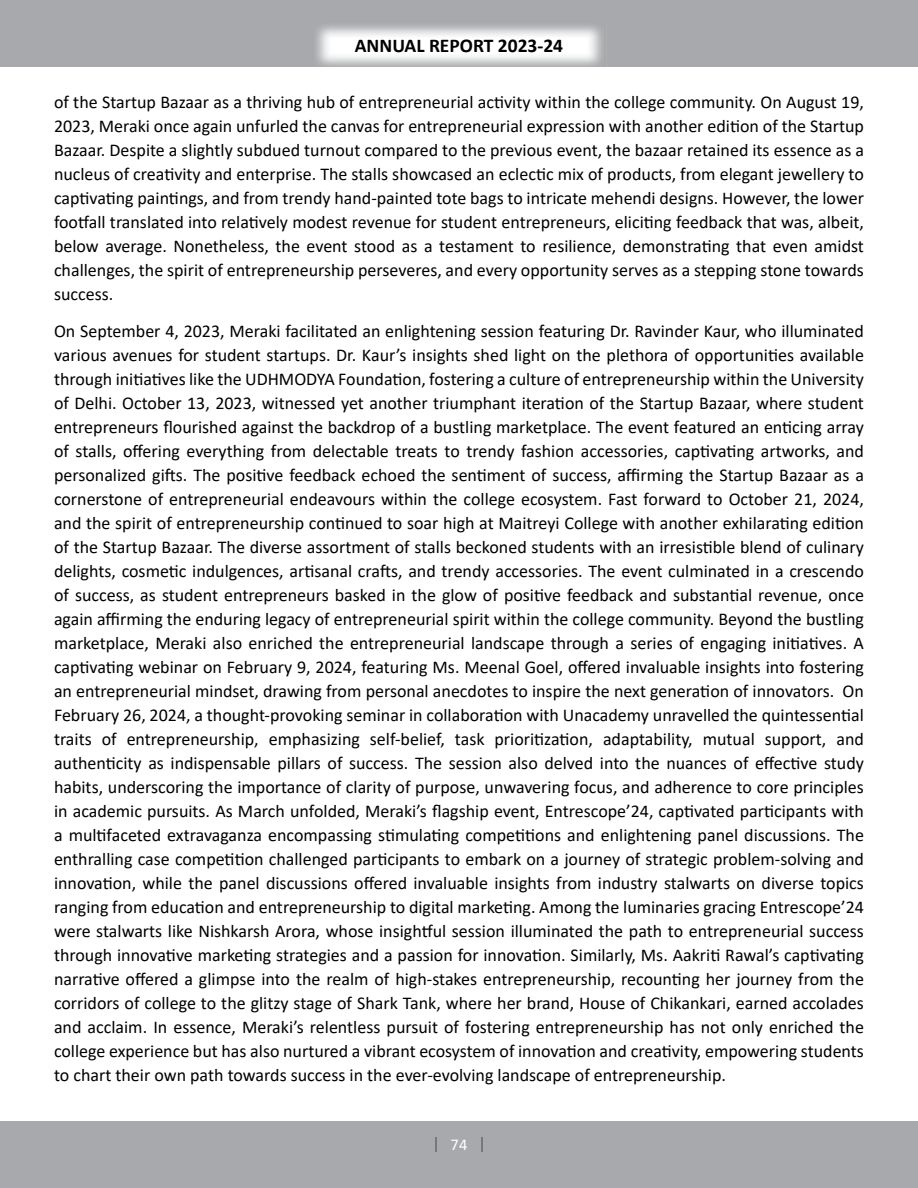
<style>
.page{position:relative;width:918px;height:1188px;background:#fff}
.page>*{position:absolute;margin:0;border:0;box-sizing:border-box;transform-origin:0 0}
.t1{font:700 19.5px "Calibri";color:#000}
.t2{font:18px/24px "Calibri";color:#000;text-align:justify}
.t3{font:16.5px "Calibri";color:#fff}
</style>
<div class="page">
<div style="left:0;top:0;width:918px;height:67px;background:#a7a9ac"></div>
<div style="left:0;top:1121px;width:918px;height:67px;background:#a7a9ac"></div>
<img style="left:316px;top:26px;width:286px;height:40px">
<svg style="left:435px;top:1137px;width:2px;height:15px"></svg>
<svg style="left:481px;top:1137px;width:2px;height:15px"></svg>
<p class="t1" style="left:355px;top:33px;width:210px">ANNUAL REPORT 2023-24</p>
<p class="t2" style="left:54px;top:90px;width:812px">of the Startup Bazaar as a thriving hub of entrepreneurial activity within the college community. On August 19, 2023, Meraki once again unfurled the canvas for entrepreneurial expression with another edition of the Startup Bazaar. Despite a slightly subdued turnout compared to the previous event, the bazaar retained its essence as a nucleus of creativity and enterprise. The stalls showcased an eclectic mix of products, from elegant jewellery to captivating paintings, and from trendy hand-painted tote bags to intricate mehendi designs. However, the lower footfall translated into relatively modest revenue for student entrepreneurs, eliciting feedback that was, albeit, below average. Nonetheless, the event stood as a testament to resilience, demonstrating that even amidst challenges, the spirit of entrepreneurship perseveres, and every opportunity serves as a stepping stone towards success.</p>
<p class="t2" style="left:54px;top:319px;width:812px">On September 4, 2023, Meraki facilitated an enlightening session featuring Dr. Ravinder Kaur, who illuminated various avenues for student startups. Dr. Kaur’s insights shed light on the plethora of opportunities available through initiatives like the UDHMODYA Foundation, fostering a culture of entrepreneurship within the University of Delhi. October 13, 2023, witnessed yet another triumphant iteration of the Startup Bazaar, where student entrepreneurs flourished against the backdrop of a bustling marketplace. The event featured an enticing array of stalls, offering everything from delectable treats to trendy fashion accessories, captivating artworks, and personalized gifts. The positive feedback echoed the sentiment of success, affirming the Startup Bazaar as a cornerstone of entrepreneurial endeavours within the college ecosystem. Fast forward to October 21, 2024, and the spirit of entrepreneurship continued to soar high at Maitreyi College with another exhilarating edition of the Startup Bazaar. The diverse assortment of stalls beckoned students with an irresistible blend of culinary delights, cosmetic indulgences, artisanal crafts, and trendy accessories. The event culminated in a crescendo of success, as student entrepreneurs basked in the glow of positive feedback and substantial revenue, once again affirming the enduring legacy of entrepreneurial spirit within the college community. Beyond the bustling marketplace, Meraki also enriched the entrepreneurial landscape through a series of engaging initiatives. A captivating webinar on February 9, 2024, featuring Ms. Meenal Goel, offered invaluable insights into fostering an entrepreneurial mindset, drawing from personal anecdotes to inspire the next generation of innovators. On February 26, 2024, a thought-provoking seminar in collaboration with Unacademy unravelled the quintessential traits of entrepreneurship, emphasizing self-belief, task prioritization, adaptability, mutual support, and authenticity as indispensable pillars of success. The session also delved into the nuances of effective study habits, underscoring the importance of clarity of purpose, unwavering focus, and adherence to core principles in academic pursuits. As March unfolded, Meraki’s flagship event, Entrescope’24, captivated participants with a multifaceted extravaganza encompassing stimulating competitions and enlightening panel discussions. The enthralling case competition challenged participants to embark on a journey of strategic problem-solving and innovation, while the panel discussions offered invaluable insights from industry stalwarts on diverse topics ranging from education and entrepreneurship to digital marketing. Among the luminaries gracing Entrescope’24 were stalwarts like Nishkarsh Arora, whose insightful session illuminated the path to entrepreneurial success through innovative marketing strategies and a passion for innovation. Similarly, Ms. Aakriti Rawal’s captivating narrative offered a glimpse into the realm of high-stakes entrepreneurship, recounting her journey from the corridors of college to the glitzy stage of Shark Tank, where her brand, House of Chikankari, earned accolades and acclaim. In essence, Meraki’s relentless pursuit of fostering entrepreneurship has not only enriched the college experience but has also nurtured a vibrant ecosystem of innovation and creativity, empowering students to chart their own path towards success in the ever-evolving landscape of entrepreneurship.</p>
<p class="t3" style="left:451px;top:1133px;width:18px">74</p>
</div>
